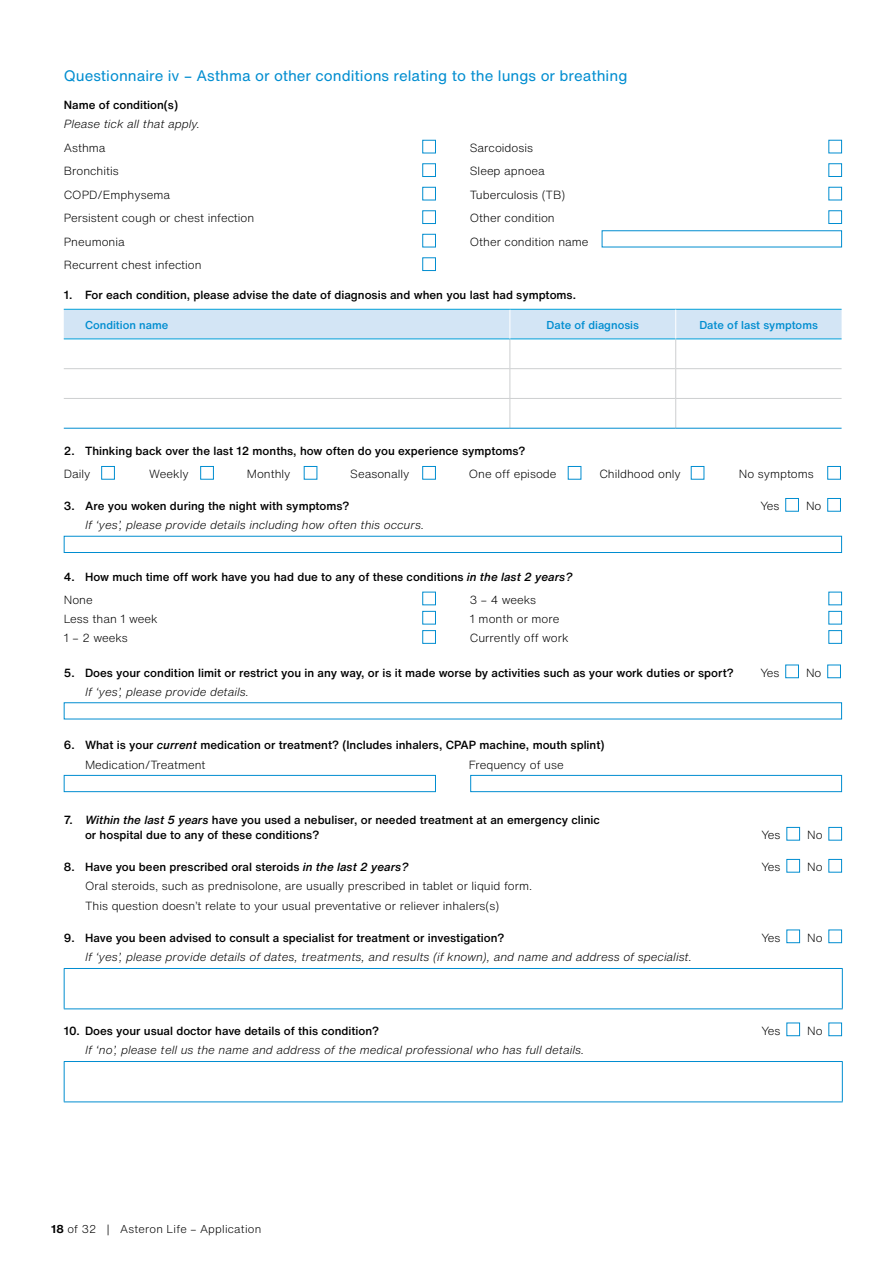
<style>
.page{position:relative;width:893px;height:1263px;background:#fff}
.page>*{position:absolute;margin:0;border:0;box-sizing:border-box;transform-origin:0 0}
.t1{font:15px "Helvetica Now Text";color:#008dd0}
.t2{font:500 11.7px/23.1px "Helvetica Now Text";color:#000}
.t3{font:300 11.7px/23.5px "Helvetica Now Text";color:#000}
.t4{font:italic 300 11.7px "Helvetica Now Text";color:#000}
.t5{font:500 11.25px "Helvetica Now Text";color:#008dd0}
.t6{font:300 11.25px "Helvetica Now Text";letter-spacing:.02em;color:#000}
.s1{font-style:italic}
.s2{font-weight:300}
.s3{font-weight:700}
</style>
<div class="page">
<div style="left:422px;top:140px;width:14px;height:13px;border:1px solid #008dd0"></div>
<div style="left:422px;top:163px;width:14px;height:14px;border:1px solid #008dd0"></div>
<div style="left:422px;top:187px;width:14px;height:13px;border:1px solid #008dd0"></div>
<div style="left:422px;top:210px;width:14px;height:14px;border:1px solid #008dd0"></div>
<div style="left:422px;top:234px;width:14px;height:13px;border:1px solid #008dd0"></div>
<div style="left:422px;top:257px;width:14px;height:14px;border:1px solid #008dd0"></div>
<div style="left:828px;top:140px;width:14px;height:13px;border:1px solid #008dd0"></div>
<div style="left:828px;top:163px;width:14px;height:14px;border:1px solid #008dd0"></div>
<div style="left:828px;top:187px;width:14px;height:13px;border:1px solid #008dd0"></div>
<div style="left:828px;top:210px;width:14px;height:14px;border:1px solid #008dd0"></div>
<hr style="left:64px;top:428px;width:446px;height:1px;background:#008dd0">
<svg style="left:64px;top:309px;width:778px;height:119px"></svg>
<hr style="left:510px;top:428px;width:166px;height:1px;background:#008dd0">
<hr style="left:676px;top:428px;width:166px;height:1px;background:#008dd0">
<hr style="left:64px;top:368px;width:446px;height:1px;background:#cdcfd0">
<hr style="left:64px;top:398px;width:446px;height:1px;background:#cdcfd0">
<hr style="left:510px;top:368px;width:166px;height:1px;background:#cdcfd0">
<hr style="left:676px;top:368px;width:166px;height:1px;background:#cdcfd0">
<hr style="left:510px;top:398px;width:166px;height:1px;background:#cdcfd0">
<hr style="left:676px;top:398px;width:166px;height:1px;background:#cdcfd0">
<div style="left:101px;top:466px;width:14px;height:14px;border:1px solid #008dd0"></div>
<div style="left:200px;top:466px;width:14px;height:14px;border:1px solid #008dd0"></div>
<div style="left:304px;top:466px;width:13px;height:14px;border:1px solid #008dd0"></div>
<div style="left:422px;top:466px;width:14px;height:14px;border:1px solid #008dd0"></div>
<div style="left:568px;top:466px;width:13px;height:14px;border:1px solid #008dd0"></div>
<div style="left:691px;top:466px;width:13px;height:14px;border:1px solid #008dd0"></div>
<div style="left:827px;top:466px;width:14px;height:14px;border:1px solid #008dd0"></div>
<div style="left:785px;top:498px;width:14px;height:14px;border:1px solid #008dd0"></div>
<div style="left:827px;top:498px;width:14px;height:14px;border:1px solid #008dd0"></div>
<div style="left:64px;top:536px;width:778px;height:17px;background:#fff;border:1px solid #008dd0"></div>
<div style="left:422px;top:592px;width:14px;height:13px;border:1px solid #008dd0"></div>
<div style="left:422px;top:611px;width:14px;height:13px;border:1px solid #008dd0"></div>
<div style="left:422px;top:630px;width:14px;height:14px;border:1px solid #008dd0"></div>
<div style="left:828px;top:592px;width:14px;height:13px;border:1px solid #008dd0"></div>
<div style="left:828px;top:611px;width:14px;height:13px;border:1px solid #008dd0"></div>
<div style="left:828px;top:630px;width:14px;height:14px;border:1px solid #008dd0"></div>
<div style="left:785px;top:665px;width:14px;height:13px;border:1px solid #008dd0"></div>
<div style="left:827px;top:665px;width:14px;height:13px;border:1px solid #008dd0"></div>
<div style="left:64px;top:775px;width:372px;height:17px;border:1px solid #008dd0"></div>
<div style="left:470px;top:775px;width:372px;height:17px;border:1px solid #008dd0"></div>
<div style="left:786px;top:827px;width:14px;height:13px;border:1px solid #008dd0"></div>
<div style="left:828px;top:827px;width:14px;height:13px;border:1px solid #008dd0"></div>
<div style="left:786px;top:859px;width:14px;height:13px;border:1px solid #008dd0"></div>
<div style="left:828px;top:859px;width:14px;height:13px;border:1px solid #008dd0"></div>
<div style="left:786px;top:929px;width:14px;height:14px;border:1px solid #008dd0"></div>
<div style="left:828px;top:929px;width:14px;height:14px;border:1px solid #008dd0"></div>
<hr style="left:64px;top:968px;width:779px;height:1px;background:#008dd0">
<hr style="left:64px;top:969px;width:1px;height:39px;background:#008dd0">
<hr style="left:842px;top:969px;width:1px;height:39px;background:#008dd0">
<hr style="left:64px;top:1008px;width:779px;height:1px;background:#008dd0">
<div style="left:786px;top:1022px;width:14px;height:14px;border:1px solid #008dd0"></div>
<div style="left:828px;top:1022px;width:14px;height:14px;border:1px solid #008dd0"></div>
<hr style="left:64px;top:1061px;width:779px;height:1px;background:#008dd0">
<hr style="left:64px;top:1062px;width:1px;height:39px;background:#008dd0">
<hr style="left:842px;top:1062px;width:1px;height:39px;background:#008dd0">
<hr style="left:64px;top:1101px;width:779px;height:1px;background:#008dd0">
<p class="t1" style="left:64px;top:65px;width:565px">Questionnaire iv – Asthma or other conditions relating to the lungs or breathing</p>
<p class="t2" style="left:64px;top:93px;width:116px">Name of condition(s)</p>
<p class="t4" style="left:64px;top:115px;width:138px">Please tick all that apply.</p>
<p class="t3" style="left:64px;top:136px;width:192px">Asthma<br>Bronchitis<br>COPD/Emphysema<br>Persistent cough or chest infection<br>Pneumonia<br>Recurrent chest infection</p>
<p class="t3" style="left:470px;top:136px;width:120px">Sarcoidosis<br>Sleep apnoea<br>Tuberculosis (TB)<br>Other condition<br>Other condition name</p>
<p class="t2" style="left:64px;top:283px;width:514px">1. For each condition, please advise the date of diagnosis and when you last had symptoms.</p>
<p class="t5" style="left:85px;top:316px;width:85px">Condition name</p>
<p class="t5" style="left:547px;top:316px;width:94px">Date of diagnosis</p>
<p class="t5" style="left:699px;top:316px;width:120px">Date of last symptoms</p>
<p class="t2" style="left:64px;top:439px;width:463px">2. Thinking back over the last 12 months, how often do you experience symptoms?</p>
<p class="t3" style="left:64px;top:462px;width:28px">Daily</p>
<p class="t3" style="left:149px;top:462px;width:41px">Weekly</p>
<p class="t3" style="left:247px;top:462px;width:45px">Monthly</p>
<p class="t3" style="left:350px;top:462px;width:61px">Seasonally</p>
<p class="t3" style="left:469px;top:462px;width:89px">One off episode</p>
<p class="t3" style="left:599px;top:462px;width:83px">Childhood only</p>
<p class="t3" style="left:739px;top:462px;width:77px">No symptoms</p>
<p class="t2" style="left:64px;top:494px;width:287px">3. Are you woken during the night with symptoms?</p>
<p class="t3" style="left:760px;top:494px;width:21px">Yes</p>
<p class="t3" style="left:806px;top:494px;width:17px">No</p>
<p class="t4" style="left:85px;top:516px;width:341px">If ‘yes’, please provide details including how often this occurs.</p>
<p class="t2" style="left:64px;top:565px;width:510px">4. How much time off work have you had due to any of these conditions <span class="s1">in the last 2 years?<br></span><span class="s2">None</span></p>
<p class="t3" style="left:64px;top:609px;width:95px;line-height:19.2px">Less than 1 week<br>1 – 2 weeks</p>
<p class="t3" style="left:470px;top:589px;width:100px;line-height:19.2px">3 – 4 weeks<br>1 month or more<br>Currently off work</p>
<p class="t2" style="left:64px;top:661px;width:671px">5. Does your condition limit or restrict you in any way, or is it made worse by activities such as your work duties or sport?</p>
<p class="t3" style="left:760px;top:660px;width:21px">Yes</p>
<p class="t3" style="left:806px;top:660px;width:17px">No</p>
<p class="t4" style="left:85px;top:683px;width:165px">If ‘yes’, please provide details.</p>
<p class="t2" style="left:85px;top:735px;width:521px;line-height:19.2px;text-indent:-21px">6. What is your <span class="s1">current</span> medication or treatment? (Includes inhalers, CPAP machine, mouth splint)<br><span class="s2">Medication/Treatment</span></p>
<p class="t3" style="left:469px;top:752px;width:96px">Frequency of use</p>
<p class="t2" style="left:85px;top:812px;width:516px;line-height:15px;text-indent:-21px">7. <span class="s1">Within the last 5 years</span> have you used a nebuliser, or needed treatment at an emergency clinic or hospital due to any of these conditions?</p>
<p class="t3" style="left:761px;top:823px;width:21px">Yes</p>
<p class="t3" style="left:807px;top:823px;width:17px">No</p>
<p class="t2" style="left:64px;top:855px;width:346px">8. Have you been prescribed oral steroids <span class="s1">in the last 2 years?</span></p>
<p class="t3" style="left:761px;top:855px;width:21px">Yes</p>
<p class="t3" style="left:807px;top:855px;width:17px">No</p>
<p class="t3" style="left:85px;top:876px;width:449px;line-height:19.2px">Oral steroids, such as prednisolone, are usually prescribed in tablet or liquid form.<br>This question doesn’t relate to your usual preventative or reliever inhalers(s)</p>
<p class="t2" style="left:64px;top:925px;width:442px">9. Have you been advised to consult a specialist for treatment or investigation?</p>
<p class="t3" style="left:761px;top:925px;width:21px">Yes</p>
<p class="t3" style="left:807px;top:925px;width:17px">No</p>
<p class="t4" style="left:85px;top:948px;width:608px">If ‘yes’, please provide details of dates, treatments, and results (if known), and name and address of specialist.</p>
<p class="t2" style="left:64px;top:1018px;width:317px">10. Does your usual doctor have details of this condition?</p>
<p class="t3" style="left:761px;top:1018px;width:21px">Yes</p>
<p class="t3" style="left:807px;top:1018px;width:17px">No</p>
<p class="t4" style="left:85px;top:1041px;width:501px">If ‘no’, please tell us the name and address of the medical professional who has full details.</p>
<p class="t6" style="left:51px;top:1220px;width:212px"><span class="s3">18</span> of 32 | Asteron Life – Application</p>
</div>
